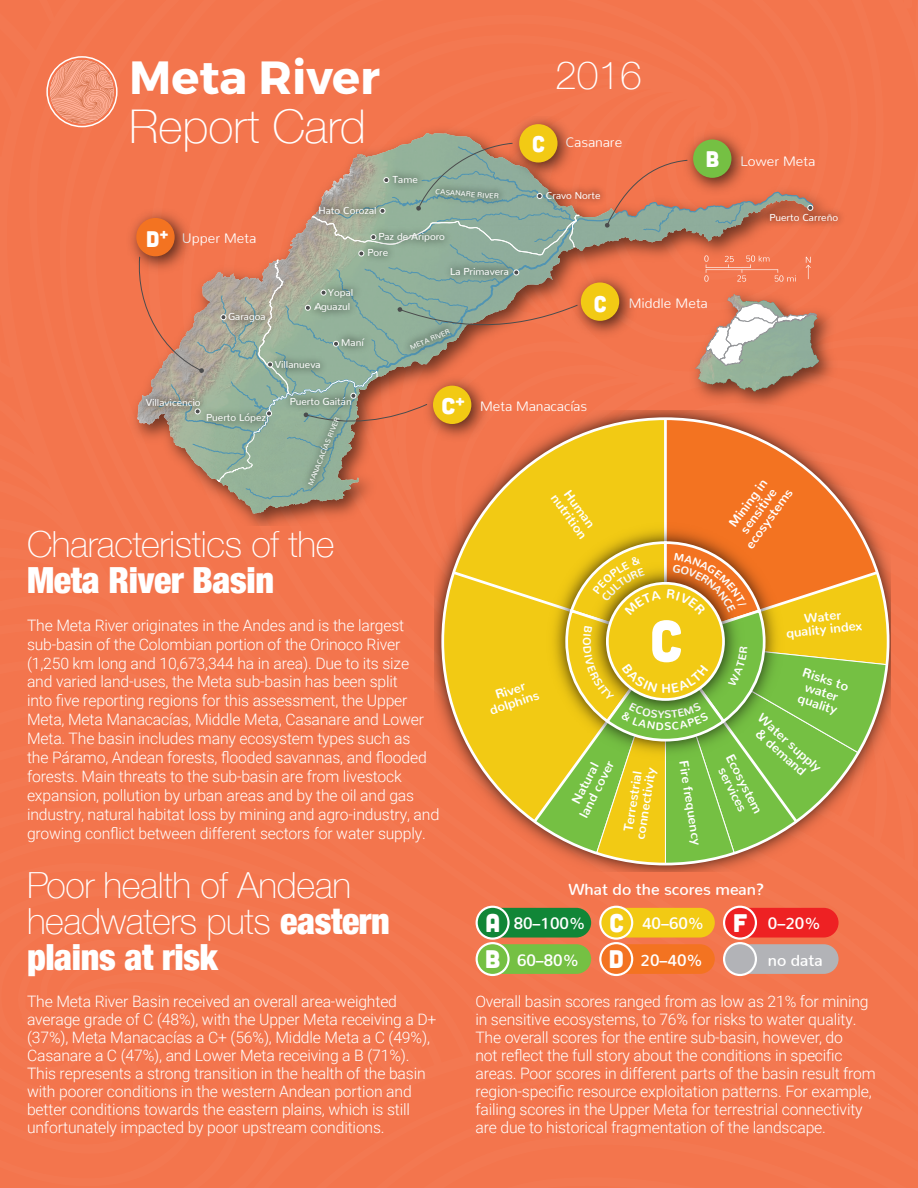
<style>
.page{position:relative;width:918px;height:1188px;background:#f3754d}
.page>*{position:absolute;margin:0;border:0;box-sizing:border-box;transform-origin:0 0}
.t1{font:57.45px "Cubano";color:#fff}
.t2{font:100 46.5px "Helvetica Neue";color:#fff}
.t3{font:700 46.5px "Montserrat";color:#fff}
.t4{font:100 39px "Helvetica Neue";color:#fff}
.t5{font:100 36px/36px "Helvetica Neue";letter-spacing:-.01em;color:#fff}
.t6{font:900 condensed 36px "Helvetica Neue";letter-spacing:-.01em;color:#fff}
.t7{font:22.5px "Cubano";color:#fff}
.t8{font:22.5px "Cubano";color:#fff;scale:1.08 1}
.t9{font:600 16.05px/33.8px "Nunito";color:#fff}
.Heading_1{font:300 15.75px/18px "Roboto";letter-spacing:-.01em;color:#fff}
.t10{font:300 13.8px "Nunito";color:#fff}
.t11{font:700 13.05px/13px "Nunito";color:#fff;text-align:center}
.t12{font:700 10.95px "Nunito";color:#fff}
.t13{font:10.05px "Nunito";color:#fff}
.t14{font:7.05px "Nunito";color:#fff;scale:1.05 1}
.t15{font:7.05px "Nunito";color:#fff}
.s1{font-weight:900;font-stretch:condensed}
.s2{font-family:"Cubano";font-weight:400;font-size:25.5px}
</style>
<div class="page">
<svg style="left:476px;top:906px;width:115px;height:70px;background:#6c9f4a"></svg>
<svg style="left:599px;top:906px;width:116px;height:70px;background:#f39c30"></svg>
<svg style="left:723px;top:906px;width:116px;height:70px;background:#d8746e"></svg>
<img style="left:124px;top:120px;width:715px;height:405px">
<img style="left:503px;top:116px;width:79px;height:17px">
<div style="left:519px;top:124px;width:39px;height:39px;background:#f2ca14;border-radius:50%"></div>
<img style="left:119px;top:201px;width:17px;height:79px">
<img style="left:676px;top:122px;width:80px;height:11px">
<img style="left:819px;top:201px;width:29px;height:10px">
<img style="left:819px;top:211px;width:29px;height:200px">
<svg style="left:136px;top:133px;width:683px;height:366px;background:#c38c6d"></svg>
<img style="left:434px;top:411px;width:457px;height:461px">
<svg style="left:453px;top:418px;width:211px;height:122px;background:#ecaa2d"></svg>
<svg style="left:667px;top:418px;width:211px;height:122px;background:#ee7536"></svg>
<svg style="left:442px;top:572px;width:8px;height:250px;background:#e49357"></svg>
<hr style="left:664px;top:419px;width:3px;height:222px;background:#fff">
<img style="left:543px;top:519px;width:245px;height:21px">
<svg style="left:50px;top:60px;width:64px;height:63px;background:#f1987b"></svg>
<div style="left:46px;top:56px;width:72px;height:71px;border:2px solid #fff;border-radius:50%"></div>
<svg style="left:450px;top:540px;width:439px;height:325px;background:#c9b236"></svg>
<p class="t3" style="left:129px;top:49px;width:252px">Meta River</p>
<p class="t2" style="left:129px;top:92px;width:239px">Report Card</p>
<p class="t13" style="left:319px;top:201px;width:60px">Hato Corozal</p>
<p class="t13" style="left:393px;top:170px;width:27px">Tame</p>
<p class="t14" style="left:436px;top:185px;width:62px;rotate:5deg">CASANARE RIVER</p>
<p class="t7" style="left:146px;top:224px;width:24px">D<sup>+</sup></p>
<p class="t10" style="left:182px;top:227px;width:76px">Upper Meta</p>
<p class="t13" style="left:228px;top:308px;width:39px">Garagoa</p>
<p class="t13" style="left:378px;top:228px;width:68px">Paz de Ariporo</p>
<p class="t13" style="left:328px;top:284px;width:27px">Yopal</p>
<p class="t13" style="left:314px;top:298px;width:38px">Aguazul</p>
<p class="t13" style="left:368px;top:244px;width:22px">Pore</p>
<p class="t13" style="left:275px;top:356px;width:47px">Villanueva</p>
<p class="t13" style="left:341px;top:334px;width:24px">Maní</p>
<p class="t13" style="left:450px;top:262px;width:60px">La Primavera</p>
<p class="t15" style="left:408px;top:342px;width:44px;rotate:-23deg">META RIVER</p>
<p class="t4" style="left:555px;top:45px;width:88px">2016</p>
<p class="t7" style="left:532px;top:130px;width:14px">C</p>
<p class="t10" style="left:565px;top:130px;width:58px">Casanare</p>
<p class="t13" style="left:546px;top:186px;width:56px">Cravo Norte</p>
<p class="t7" style="left:706px;top:145px;width:15px">B</p>
<p class="t10" style="left:740px;top:150px;width:77px">Lower Meta</p>
<p class="t13" style="left:769px;top:209px;width:70px">Puerto Carreño</p>
<p class="t7" style="left:594px;top:289px;width:14px">C</p>
<p class="t10" style="left:629px;top:292px;width:81px">Middle Meta</p>
<p class="t13" style="left:146px;top:394px;width:56px">Villavicencio</p>
<p class="t13" style="left:206px;top:409px;width:61px">Puerto López</p>
<p class="t13" style="left:290px;top:393px;width:64px">Puerto Gaitán</p>
<p class="t14" style="left:305px;top:483px;width:71px;rotate:-68deg">MANACACÍAS RIVER</p>
<p class="t5" style="left:27px;top:525px;width:309px">Characteristics of the</p>
<p class="t6" style="left:27px;top:551px;width:249px">Meta River Basin</p>
<p class="t8" style="left:442px;top:392px;width:23px">C<sup>+</sup></p>
<p class="Heading_1" style="left:27px;top:615px;width:414px;line-height:18.9px">The Meta River originates in the Andes and is the largest sub-basin of the Colombian portion of the Orinoco River (1,250 km long and 10,673,344 ha in area). Due to its size<br>and varied land-uses, the Meta sub-basin has been split<br>into five reporting regions for this assessment, the Upper Meta, Meta Manacacías, Middle Meta, Casanare and Lower Meta. The basin includes many ecosystem types such as<br>the Páramo, Andean forests, flooded savannas, and flooded forests. Main threats to the sub-basin are from livestock expansion, pollution by urban areas and by the oil and gas industry, natural habitat loss by mining and agro-industry, and growing conflict between different sectors for water supply.</p>
<p class="t5" style="left:27px;top:865px;width:365px">Poor health of Andean headwaters puts <span class="s1">eastern plains at risk</span></p>
<p class="Heading_1" style="left:27px;top:992px;width:411px">The Meta River Basin received an overall area-weighted average grade of C (48%), with the Upper Meta receiving a D+ (37%), Meta Manacacías a C+ (56%), Middle Meta a C (49%), Casanare a C (47%), and Lower Meta receiving a B (71%).<br>This represents a strong transition in the health of the basin with poorer conditions in the western Andean portion and better conditions towards the eastern plains, which is still unfortunately impacted by poor upstream conditions.</p>
<p class="t10" style="left:480px;top:395px;width:109px">Meta Manacacías</p>
<p class="t11" style="left:571px;top:483px;width:53px;rotate:54deg">Human nutrition</p>
<p class="t11" style="left:721px;top:527px;width:72px;rotate:-54deg">Mining in sensitive ecosystems</p>
<p class="t11" style="left:484px;top:691px;width:53px;rotate:-18deg">River dolphins</p>
<p class="t11" style="left:784px;top:612px;width:78px;rotate:-6deg">Water quality index</p>
<p class="t11" style="left:805px;top:664px;width:49px;text-align:left;rotate:18deg">Risks to water quality</p>
<p class="t1" style="left:650px;top:604px;width:34px">C</p>
<p class="t12" style="left:597px;top:637px;width:10px;rotate:90deg">O</p>
<p class="t11" style="left:765px;top:710px;width:82px;rotate:42deg">Water supply &amp; demand</p>
<p class="t11" style="left:564px;top:807px;width:63px;rotate:-63deg">Natural land cover</p>
<p class="t11" style="left:692px;top:759px;width:87px;rotate:81deg">Fire frequency</p>
<p class="t11" style="left:737px;top:751px;width:67px;rotate:63deg">Ecosystem services</p>
<p class="t11" style="left:619px;top:836px;width:74px;rotate:-81deg">Terrestrial connectivity</p>
<p class="t9" style="left:609px;top:871px;width:156px;text-indent:-41px">What do the scores mean?<br><span class="s2">C</span> 40–60%</p>
<p class="t9" style="left:485px;top:941px;width:95px"><span class="s2">B</span> 60–80%</p>
<p class="t9" style="left:486px;top:905px;width:101px"><span class="s2">A</span> 80–100%</p>
<p class="t9" style="left:733px;top:905px;width:89px"><span class="s2">F</span> 0–20%</p>
<p class="t9" style="left:768px;top:941px;width:56px">no data</p>
<p class="t9" style="left:609px;top:941px;width:96px"><span class="s2">D</span> 20–40%</p>
<p class="Heading_1" style="left:475px;top:992px;width:402px">Overall basin scores ranged from as low as 21% for mining in sensitive ecosystems, to 76% for risks to water quality.<br>The overall scores for the entire sub-basin, however, do<br>not reflect the full story about the conditions in specific areas. Poor scores in different parts of the basin result from region-specific resource exploitation patterns. For example, failing scores in the Upper Meta for terrestrial connectivity are due to historical fragmentation of the landscape.</p>
</div>
